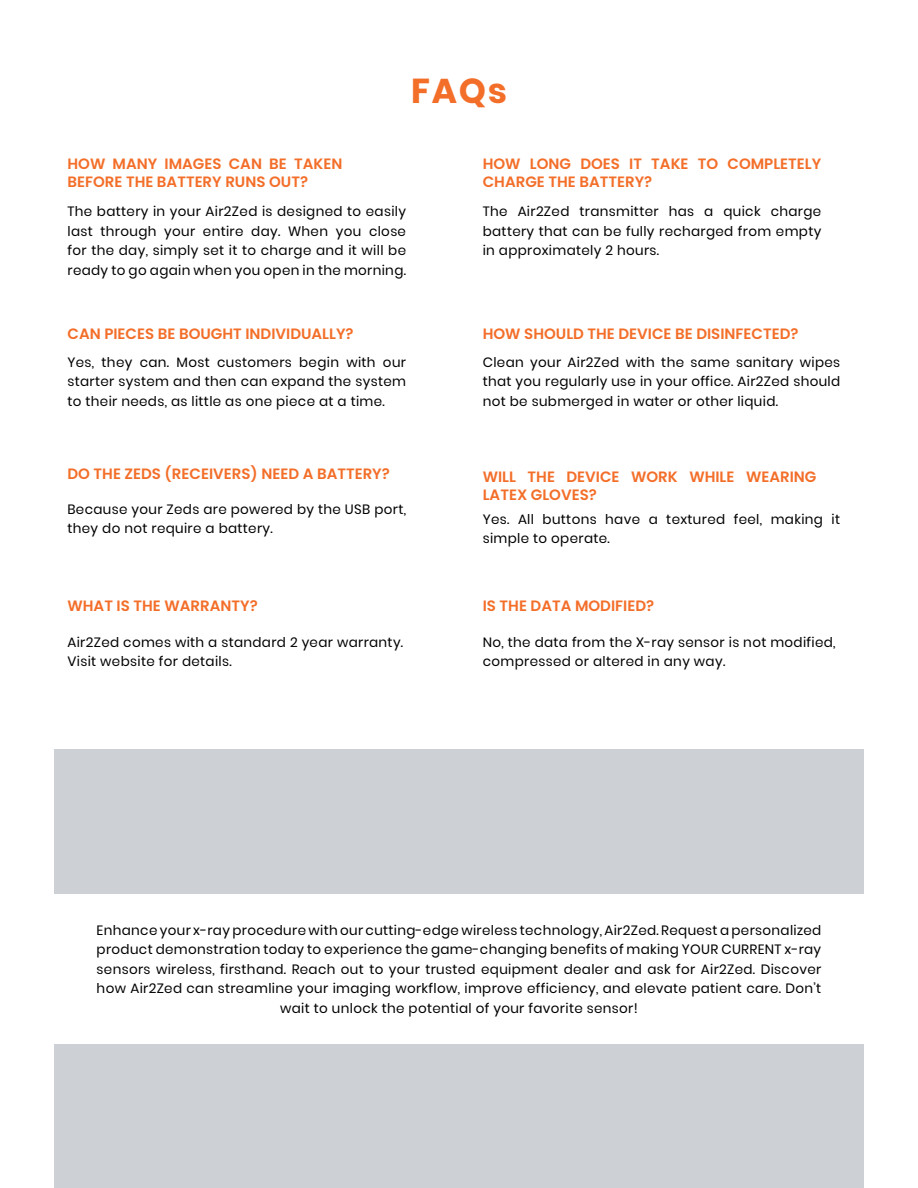
<style>
.page{position:relative;width:918px;height:1188px;background:#fff}
.page>*{position:absolute;margin:0;border:0;box-sizing:border-box;transform-origin:0 0}
.t1{font:700 34.5px "Poppins";color:#f36e29}
.t2{font:600 15px/18px "Poppins";color:#f36e29}
.t3{font:13.5px/19.5px "Poppins";letter-spacing:.025em;color:#000;text-align:justify}
</style>
<div class="page">
<div style="left:54px;top:749px;width:810px;height:145px;background:#cdd0d4"></div>
<div style="left:54px;top:1045px;width:810px;height:143px;background:#cdd0d4"></div>
<p class="t2" style="left:68px;top:155px;width:276px">HOW MANY IMAGES CAN BE TAKEN<br>BEFORE THE BATTERY RUNS OUT?</p>
<p class="t1" style="left:411px;top:71px;width:97px">FAQs</p>
<p class="t2" style="left:483px;top:155px;width:340px">HOW LONG DOES IT TAKE TO COMPLETELY<br>CHARGE THE BATTERY?</p>
<p class="t3" style="left:68px;top:202px;width:340px">The battery in your Air2Zed is designed to easily last through your entire day. When you close for the day, simply set it to charge and it will be ready to go again when you open in the morning.</p>
<p class="t3" style="left:483px;top:202px;width:340px">The Air2Zed transmitter has a quick charge battery that can be fully recharged from empty in approximately 2 hours.</p>
<p class="t2" style="left:68px;top:325px;width:288px">CAN PIECES BE BOUGHT INDIVIDUALLY?</p>
<p class="t2" style="left:483px;top:325px;width:317px">HOW SHOULD THE DEVICE BE DISINFECTED?</p>
<p class="t3" style="left:68px;top:352px;width:340px">Yes, they can. Most customers begin with our starter system and then can expand the system to their needs, as little as one piece at a time.</p>
<p class="t2" style="left:68px;top:464px;width:324px">DO THE ZEDS (RECEIVERS) NEED A BATTERY?</p>
<p class="t3" style="left:68px;top:499px;width:340px">Because your Zeds are powered by the USB port, they do not require a battery.</p>
<p class="t3" style="left:483px;top:352px;width:359px">Clean your Air2Zed with the same sanitary wipes that you regularly use in your office. Air2Zed should not be submerged in water or other liquid.</p>
<p class="t2" style="left:483px;top:468px;width:335px">WILL THE DEVICE WORK WHILE WEARING<br>LATEX GLOVES?</p>
<p class="t3" style="left:483px;top:509px;width:359px">Yes. All buttons have a textured feel, making it simple to operate.</p>
<p class="t2" style="left:68px;top:597px;width:192px">WHAT IS THE WARRANTY?</p>
<p class="t2" style="left:483px;top:597px;width:173px">IS THE DATA MODIFIED?</p>
<p class="t3" style="left:68px;top:632px;width:337px">Air2Zed comes with a standard 2 year warranty.<br>Visit website for details.</p>
<p class="t3" style="left:483px;top:632px;width:354px">No, the data from the X-ray sensor is not modified, compressed or altered in any way.</p>
<p class="t3" style="left:97px;top:920px;width:726px;text-align:center">Enhance your x-ray procedure with our cutting-edge wireless technology, Air2Zed. Request a personalized product demonstration today to experience the game-changing benefits of making YOUR CURRENT x-ray sensors wireless, firsthand. Reach out to your trusted equipment dealer and ask for Air2Zed. Discover how Air2Zed can streamline your imaging workflow, improve efficiency, and elevate patient care. Don’t wait to unlock the potential of your favorite sensor!</p>
</div>
